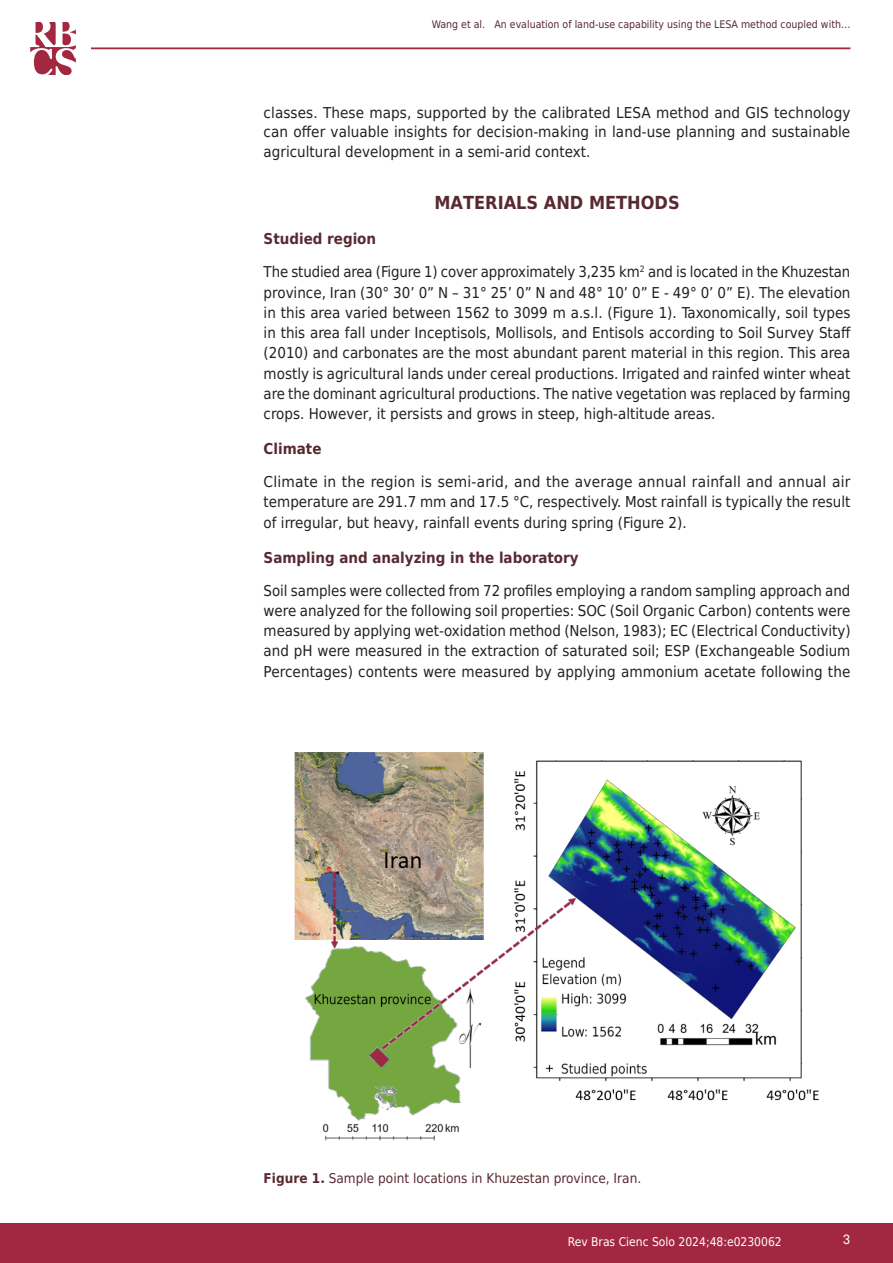
<style>
.page{position:relative;width:893px;height:1263px;background:#fff}
.page>*{position:absolute;margin:0;border:0;box-sizing:border-box;transform-origin:0 0}
.Subtítulo_1{font:700 18px "DejaVu Sans Condensed";color:#582931}
.Texto__EN{font:15px/20.2px "DejaVu Sans Condensed";color:#231f20;text-align:justify}
.Subtítulo_2{font:700 15px "DejaVu Sans Condensed";color:#582931}
.Tabela_Figura_Título{font:13.5px "DejaVu Sans Condensed";color:#582931}
.t1{font:13.5px "Akkurat Pro";color:#fff}
.t2{font:12px "DejaVu Sans Condensed";color:#fff}
.t3{font:10.5px "DejaVu Sans Condensed";color:#582931}
.s1{font-weight:700}
</style>
<div class="page">
<div style="left:0;top:1223px;width:893px;height:40px;background:#a22842"></div>
<hr style="left:91px;top:47px;width:759px;height:2px;background:#a22842">
<svg style="left:30px;top:22px;width:46px;height:52px"></svg>
<img style="left:294px;top:752px;width:525px;height:389px">
<p class="t3" style="left:432px;top:16px;width:420px">Wang et al. An evaluation of land-use capability using the LESA method coupled with…</p>
<p class="Texto__EN" style="left:264px;top:102px;width:588px;line-height:19.5px">classes. These maps, supported by the calibrated LESA method and GIS technology can offer valuable insights for decision-making in land-use planning and sustainable agricultural development in a semi-arid context.</p>
<p class="Subtítulo_1" style="left:434px;top:188px;width:247px">MATERIALS AND METHODS</p>
<p class="Subtítulo_2" style="left:264px;top:227px;width:114px">Studied region</p>
<p class="Texto__EN" style="left:264px;top:262px;width:589px">The studied area (Figure 1) cover approximately 3,235 km<sup>2</sup> and is located in the Khuzestan province, Iran (30° 30’ 0” N – 31° 25’ 0” N and 48° 10’ 0” E - 49° 0’ 0” E). The elevation in this area varied between 1562 to 3099 m a.s.l. (Figure 1). Taxonomically, soil types in this area fall under Inceptisols, Mollisols, and Entisols according to Soil Survey Staff (2010) and carbonates are the most abundant parent material in this region. This area mostly is agricultural lands under cereal productions. Irrigated and rainfed winter wheat are the dominant agricultural productions. The native vegetation was replaced by farming crops. However, it persists and grows in steep, high-altitude areas.</p>
<p class="Subtítulo_2" style="left:264px;top:436px;width:59px">Climate</p>
<p class="Texto__EN" style="left:264px;top:471px;width:588px">Climate in the region is semi-arid, and the average annual rainfall and annual air temperature are 291.7 mm and 17.5 °C, respectively. Most rainfall is typically the result of irregular, but heavy, rainfall events during spring (Figure 2).</p>
<p class="Subtítulo_2" style="left:264px;top:545px;width:316px">Sampling and analyzing in the laboratory</p>
<p class="Texto__EN" style="left:264px;top:580px;width:588px">Soil samples were collected from 72 profiles employing a random sampling approach and were analyzed for the following soil properties: SOC (Soil Organic Carbon) contents were measured by applying wet-oxidation method (Nelson, 1983); EC (Electrical Conductivity) and pH were measured in the extraction of saturated soil; ESP (Exchangeable Sodium Percentages) contents were measured by applying ammonium acetate following the</p>
<p class="Tabela_Figura_Título" style="left:264px;top:1167px;width:379px"><span class="s1">Figure 1.</span> Sample point locations in Khuzestan province, Iran.</p>
<p class="t2" style="left:568px;top:1231px;width:215px">Rev Bras Cienc Solo 2024;48:e0230062</p>
<p class="t1" style="left:843px;top:1231px;width:9px">3</p>
</div>
